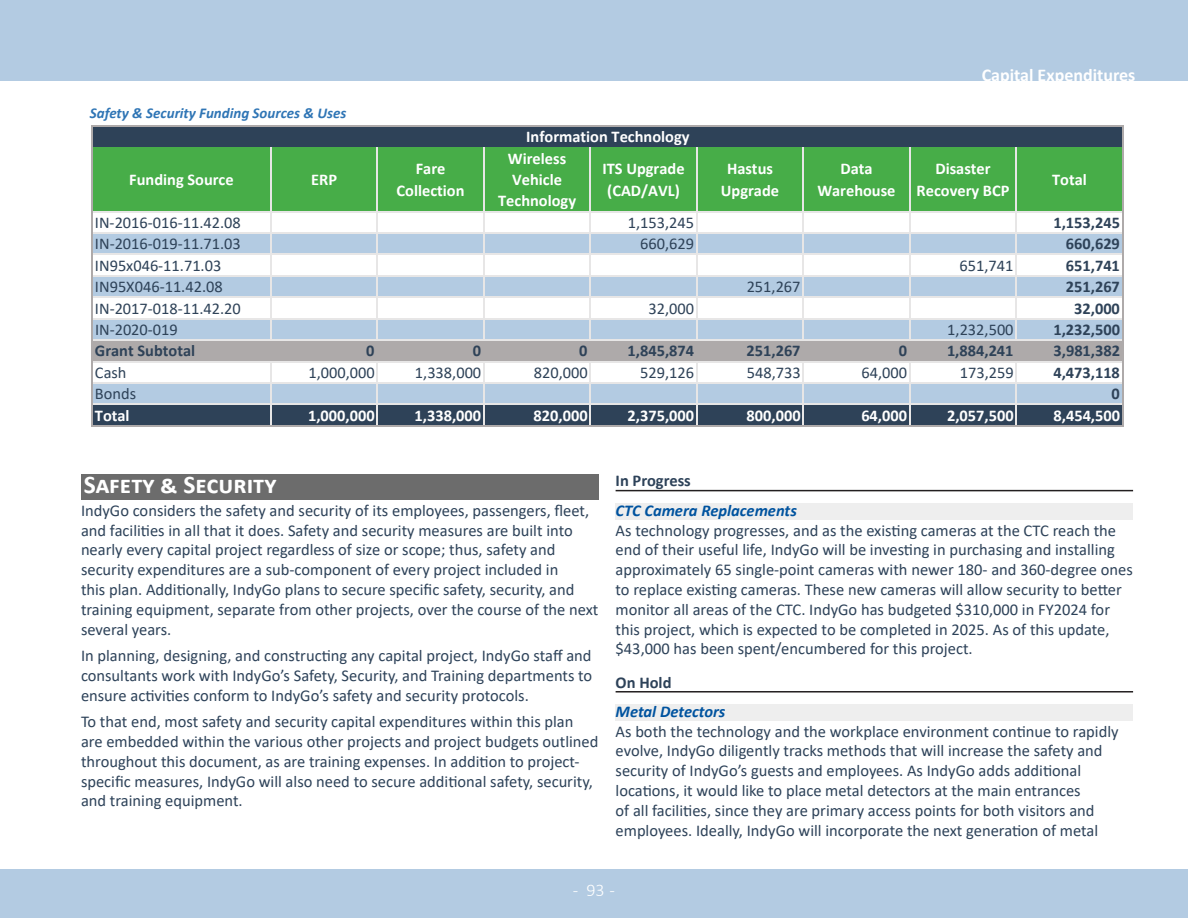
<style>
.page{position:relative;width:1188px;height:918px;background:#fff}
.page>*{position:absolute;margin:0;border:0;box-sizing:border-box;transform-origin:0 0}
.Heading_2{font:700 25.5px "Calibri";color:#fff}
.t1{font:700 18px "Calibri";color:#fff}
.t2{font:300 18px "Calibri";color:#fff}
.t3{font:16.5px/19.8px "Calibri";color:#2d4259}
.Heading_4{font:italic 700 16.5px "Calibri";color:#00539f}
.Heading_3{font:700 16.5px "Calibri";color:#2d4259}
.t4{font:700 16.35px/21.5px "Calibri";color:#fff;text-align:center}
.t5{font:16.35px "Calibri";color:#2e4258}
.t6{font:700 16.35px "Calibri";color:#2e4258}
.Table_Graph_Caption{font:italic 700 15px "Calibri";color:#2f75b5}
</style>
<div class="page">
<div style="left:0;top:0;width:1188px;height:81px;background:#b3cbe2"></div>
<div style="left:0;top:869px;width:1188px;height:49px;background:#b3cbe2"></div>
<div style="left:81px;top:474px;width:517px;height:26px;background:#6c6c6c"></div>
<hr style="left:616px;top:490px;width:517px;height:1px;background:#231f20">
<div style="left:616px;top:503px;width:517px;height:17px;background:#eee"></div>
<hr style="left:616px;top:691px;width:517px;height:2px;background:#231f20">
<div style="left:616px;top:705px;width:517px;height:16px;background:#eee"></div>
<div style="left:93px;top:127px;width:1030px;height:20px;background:#2e4258"></div>
<div style="left:93px;top:147px;width:1030px;height:65px;background:#47ad48"></div>
<div style="left:93px;top:233px;width:1030px;height:22px;background:#b3cbe2"></div>
<div style="left:93px;top:276px;width:1030px;height:21px;background:#b3cbe2"></div>
<div style="left:93px;top:319px;width:1030px;height:21px;background:#b3cbe2"></div>
<div style="left:93px;top:340px;width:1030px;height:22px;background:#aeaaaa"></div>
<div style="left:93px;top:383px;width:1030px;height:21px;background:#b3cbe2"></div>
<div style="left:93px;top:404px;width:1030px;height:22px;background:#2e4258"></div>
<hr style="left:270px;top:147px;width:2px;height:194px;background:#e7e6e6">
<hr style="left:377px;top:147px;width:1px;height:194px;background:#e7e6e6">
<hr style="left:483px;top:147px;width:1px;height:194px;background:#e7e6e6">
<hr style="left:589px;top:147px;width:2px;height:194px;background:#e7e6e6">
<hr style="left:696px;top:147px;width:1px;height:194px;background:#e7e6e6">
<hr style="left:802px;top:147px;width:2px;height:194px;background:#e7e6e6">
<hr style="left:909px;top:147px;width:1px;height:194px;background:#e7e6e6">
<hr style="left:1015px;top:147px;width:2px;height:194px;background:#e7e6e6">
<hr style="left:91px;top:125px;width:2px;height:302px;background:#aeaaaa">
<hr style="left:1122px;top:127px;width:1px;height:300px;background:#aeaaaa">
<hr style="left:270px;top:362px;width:2px;height:63px;background:#e7e6e6">
<hr style="left:377px;top:362px;width:1px;height:63px;background:#e7e6e6">
<hr style="left:483px;top:362px;width:1px;height:63px;background:#e7e6e6">
<hr style="left:589px;top:362px;width:2px;height:63px;background:#e7e6e6">
<hr style="left:696px;top:362px;width:1px;height:63px;background:#e7e6e6">
<hr style="left:802px;top:362px;width:2px;height:63px;background:#e7e6e6">
<hr style="left:909px;top:362px;width:1px;height:63px;background:#e7e6e6">
<hr style="left:1015px;top:362px;width:2px;height:63px;background:#e7e6e6">
<hr style="left:93px;top:125px;width:1030px;height:2px;background:#aeaaaa">
<hr style="left:93px;top:211px;width:1029px;height:1px;background:#e7e6e6">
<hr style="left:93px;top:232px;width:1029px;height:2px;background:#e7e6e6">
<hr style="left:93px;top:254px;width:1029px;height:1px;background:#e7e6e6">
<hr style="left:93px;top:275px;width:1029px;height:2px;background:#e7e6e6">
<hr style="left:93px;top:297px;width:1029px;height:1px;background:#e7e6e6">
<hr style="left:93px;top:318px;width:1029px;height:1px;background:#e7e6e6">
<hr style="left:93px;top:339px;width:1029px;height:2px;background:#e7e6e6">
<hr style="left:93px;top:361px;width:1029px;height:1px;background:#e7e6e6">
<hr style="left:93px;top:382px;width:1029px;height:2px;background:#e7e6e6">
<hr style="left:93px;top:404px;width:1029px;height:1px;background:#e7e6e6">
<hr style="left:93px;top:425px;width:1030px;height:2px;background:#aeaaaa">
<p class="Table_Graph_Caption" style="left:90px;top:103px;width:258px">Safety &amp; Security Funding Sources &amp; Uses</p>
<p class="t4" style="left:526px;top:126px;width:165px">Information Technology</p>
<p class="t1" style="left:982px;top:62px;width:155px">Capital Expenditures</p>
<p class="t4" style="left:129px;top:169px;width:106px">Funding Source</p>
<p class="t4" style="left:311px;top:169px;width:27px">ERP</p>
<p class="t4" style="left:397px;top:158px;width:69px">Fare<br>Collection</p>
<p class="t4" style="left:498px;top:147px;width:79px">Wireless<br>Vehicle<br>Technology</p>
<p class="t4" style="left:602px;top:158px;width:84px;text-align:left">ITS Upgrade (CAD/AVL)</p>
<p class="t4" style="left:721px;top:158px;width:60px">Hastus<br>Upgrade</p>
<p class="t4" style="left:817px;top:158px;width:80px">Data<br>Warehouse</p>
<p class="t4" style="left:917px;top:158px;width:94px">Disaster<br>Recovery BCP</p>
<p class="t4" style="left:1052px;top:169px;width:36px">Total</p>
<p class="t5" style="left:95px;top:211px;width:147px">IN‐2016‐016‐11.42.08</p>
<p class="t5" style="left:628px;top:211px;width:68px">1,153,245</p>
<p class="t6" style="left:1053px;top:211px;width:68px">1,153,245</p>
<p class="t5" style="left:95px;top:233px;width:147px">IN‐2016‐019‐11.71.03</p>
<p class="t5" style="left:640px;top:233px;width:55px">660,629</p>
<p class="t6" style="left:1066px;top:232px;width:56px">660,629</p>
<p class="t5" style="left:95px;top:254px;width:128px">IN95x046‐11.71.03</p>
<p class="t5" style="left:960px;top:254px;width:55px">651,741</p>
<p class="t6" style="left:1066px;top:254px;width:56px">651,741</p>
<p class="t5" style="left:95px;top:275px;width:129px">IN95X046‐11.42.08</p>
<p class="t5" style="left:747px;top:275px;width:55px">251,267</p>
<p class="t6" style="left:1066px;top:275px;width:56px">251,267</p>
<p class="t5" style="left:95px;top:297px;width:147px">IN‐2017‐018‐11.42.20</p>
<p class="t5" style="left:648px;top:297px;width:47px">32,000</p>
<p class="t6" style="left:1074px;top:297px;width:47px">32,000</p>
<p class="t5" style="left:95px;top:318px;width:84px">IN‐2020‐019</p>
<p class="t5" style="left:947px;top:318px;width:68px">1,232,500</p>
<p class="t6" style="left:1053px;top:318px;width:68px">1,232,500</p>
<p class="t6" style="left:95px;top:339px;width:102px">Grant Subtotal</p>
<p class="t6" style="left:366px;top:339px;width:10px">0</p>
<p class="t6" style="left:473px;top:339px;width:10px">0</p>
<p class="t6" style="left:579px;top:339px;width:10px">0</p>
<p class="t6" style="left:628px;top:339px;width:68px">1,845,874</p>
<p class="t6" style="left:747px;top:339px;width:56px">251,267</p>
<p class="t6" style="left:899px;top:339px;width:10px">0</p>
<p class="t6" style="left:947px;top:339px;width:68px">1,884,241</p>
<p class="t6" style="left:1054px;top:339px;width:68px">3,981,382</p>
<p class="t5" style="left:95px;top:361px;width:33px">Cash</p>
<p class="t5" style="left:308px;top:361px;width:68px">1,000,000</p>
<p class="t5" style="left:415px;top:361px;width:68px">1,338,000</p>
<p class="t5" style="left:534px;top:361px;width:55px">820,000</p>
<p class="t5" style="left:640px;top:361px;width:55px">529,126</p>
<p class="t5" style="left:747px;top:361px;width:55px">548,733</p>
<p class="t5" style="left:862px;top:361px;width:47px">64,000</p>
<p class="t5" style="left:960px;top:361px;width:55px">173,259</p>
<p class="t6" style="left:1053px;top:361px;width:68px">4,473,118</p>
<p class="t5" style="left:95px;top:383px;width:43px">Bonds</p>
<p class="t6" style="left:1112px;top:382px;width:10px">0</p>
<p class="t4" style="left:95px;top:404px;width:36px">Total</p>
<p class="t4" style="left:308px;top:404px;width:68px">1,000,000</p>
<p class="t4" style="left:415px;top:404px;width:68px">1,338,000</p>
<p class="t4" style="left:534px;top:404px;width:56px">820,000</p>
<p class="t4" style="left:628px;top:404px;width:68px">2,375,000</p>
<p class="t4" style="left:747px;top:404px;width:56px">800,000</p>
<p class="t4" style="left:861px;top:404px;width:47px">64,000</p>
<p class="t4" style="left:947px;top:404px;width:68px">2,057,500</p>
<p class="t4" style="left:1054px;top:404px;width:68px">8,454,500</p>
<p class="Heading_2" style="left:84px;top:467px;width:194px">Safety &amp; Security</p>
<p class="t3" style="left:81px;top:500px;width:519px">IndyGo considers the safety and security of its employees, passengers, fleet, and facilities in all that it does. Safety and security measures are built into nearly every capital project regardless of size or scope; thus, safety and security expenditures are a sub-component of every project included in<br>this plan. Additionally, IndyGo plans to secure specific safety, security, and training equipment, separate from other projects, over the course of the next several years.</p>
<p class="t3" style="left:81px;top:645px;width:513px;text-align:justify">In planning, designing, and constructing any capital project, IndyGo staff and consultants work with IndyGo’s Safety, Security, and Training departments to ensure activities conform to IndyGo’s safety and security protocols.</p>
<p class="t3" style="left:81px;top:711px;width:519px">To that end, most safety and security capital expenditures within this plan are embedded within the various other projects and project budgets outlined throughout this document, as are training expenses. In addition to project&shy;specific measures, IndyGo will also need to secure additional safety, security, and training equipment.</p>
<p class="Heading_3" style="left:616px;top:469px;width:77px">In Progress</p>
<p class="Heading_4" style="left:616px;top:499px;width:183px">CTC Camera Replacements</p>
<p class="t3" style="left:616px;top:520px;width:519px">As technology progresses, and as the existing cameras at the CTC reach the end of their useful life, IndyGo will be investing in purchasing and installing approximately 65 single-point cameras with newer 180- and 360-degree ones to replace existing cameras. These new cameras will allow security to better monitor all areas of the CTC. IndyGo has budgeted $310,000 in FY2024 for this project, which is expected to be completed in 2025. As of this update, $43,000 has been spent/encumbered for this project.</p>
<p class="Heading_3" style="left:616px;top:671px;width:57px">On Hold</p>
<p class="Heading_4" style="left:616px;top:700px;width:111px">Metal Detectors</p>
<p class="t3" style="left:616px;top:721px;width:505px">As both the technology and the workplace environment continue to rapidly evolve, IndyGo diligently tracks methods that will increase the safety and security of IndyGo’s guests and employees. As IndyGo adds additional locations, it would like to place metal detectors at the main entrances<br>of all facilities, since they are primary access points for both visitors and employees. Ideally, IndyGo will incorporate the next generation of metal</p>
<p class="t2" style="left:573px;top:879px;width:44px">- 93 -</p>
</div>
